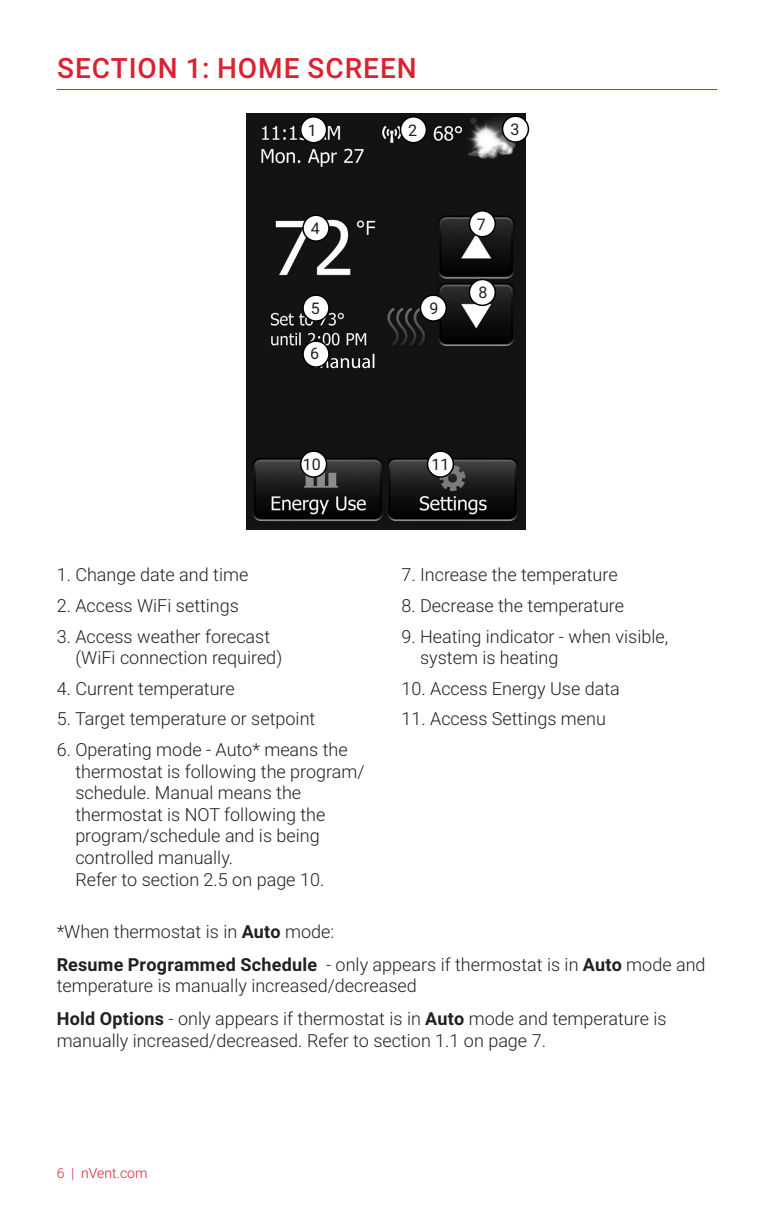
<style>
.page{position:relative;width:774px;height:1224px;background:#fff}
.page>*{position:absolute;margin:0;border:0;box-sizing:border-box;transform-origin:0 0}
.Heading{font:500 28px "Roboto";letter-spacing:.035em;color:#db2230}
.nVent_Body{font:300 18px/21.6px "Roboto";color:#231f20}
.t1{font:16px "Roboto";color:#231f20}
.t2{font:300 14px "Roboto";color:#db2230}
.s1{font-weight:700}
</style>
<div class="page">
<hr style="left:57px;top:89px;width:660px;height:1px;background:#db2230">
<img style="left:246px;top:114px;width:279px;height:416px">
<svg style="left:320px;top:354px;width:54px;height:14px"></svg>
<div style="left:301px;top:117px;width:26px;height:26px;background:#fff;border-radius:50%"></div>
<div style="left:300px;top:116px;width:27px;height:27px;border:2px solid #000;border-radius:50%"></div>
<div style="left:401px;top:117px;width:25px;height:26px;background:#fff;border-radius:50%"></div>
<div style="left:400px;top:116px;width:27px;height:27px;border:2px solid #000;border-radius:50%"></div>
<div style="left:503px;top:116px;width:25px;height:26px;background:#fff;border-radius:50%"></div>
<div style="left:502px;top:115px;width:27px;height:28px;border:2px solid #000;border-radius:50%"></div>
<div style="left:303px;top:215px;width:26px;height:26px;background:#fff;border-radius:50%"></div>
<div style="left:302px;top:214px;width:28px;height:28px;border:2px solid #000;border-radius:50%"></div>
<div style="left:469px;top:211px;width:26px;height:26px;background:#fff;border-radius:50%"></div>
<div style="left:469px;top:210px;width:27px;height:27px;border:2px solid #000;border-radius:50%"></div>
<div style="left:469px;top:279px;width:26px;height:26px;background:#fff;border-radius:50%"></div>
<div style="left:469px;top:279px;width:27px;height:27px;border:2px solid #000;border-radius:50%"></div>
<div style="left:420px;top:295px;width:26px;height:26px;background:#fff;border-radius:50%"></div>
<div style="left:420px;top:294px;width:27px;height:28px;border:2px solid #000;border-radius:50%"></div>
<div style="left:301px;top:451px;width:26px;height:26px;background:#fff;border-radius:50%"></div>
<div style="left:300px;top:450px;width:27px;height:28px;border:2px solid #000;border-radius:50%"></div>
<div style="left:428px;top:451px;width:25px;height:26px;background:#fff;border-radius:50%"></div>
<div style="left:427px;top:450px;width:27px;height:28px;border:2px solid #000;border-radius:50%"></div>
<div style="left:303px;top:295px;width:26px;height:26px;background:#fff;border-radius:50%"></div>
<div style="left:302px;top:294px;width:28px;height:28px;border:2px solid #000;border-radius:50%"></div>
<div style="left:303px;top:341px;width:26px;height:26px;background:#fff;border-radius:50%"></div>
<div style="left:302px;top:340px;width:28px;height:28px;border:2px solid #000;border-radius:50%"></div>
<p class="Heading" style="left:57px;top:48px;width:361px">SECTION 1: HOME SCREEN</p>
<p class="t1" style="left:308px;top:119px;width:10px">1</p>
<p class="t1" style="left:408px;top:119px;width:10px">2</p>
<p class="t1" style="left:511px;top:118px;width:10px">3</p>
<p class="t1" style="left:311px;top:217px;width:10px">4</p>
<p class="t1" style="left:477px;top:213px;width:10px">7</p>
<p class="t1" style="left:311px;top:297px;width:10px">5</p>
<p class="t1" style="left:310px;top:342px;width:10px">6</p>
<p class="t1" style="left:430px;top:297px;width:10px">9</p>
<p class="t1" style="left:479px;top:281px;width:10px">8</p>
<p class="t1" style="left:303px;top:453px;width:19px">10</p>
<p class="t1" style="left:431px;top:453px;width:19px">11</p>
<p class="nVent_Body" style="left:57px;top:563px;width:193px">1. Change date and time</p>
<p class="nVent_Body" style="left:57px;top:594px;width:184px">2. Access WiFi settings</p>
<p class="nVent_Body" style="left:75px;top:625px;width:208px;text-indent:-19px">3. Access weather forecast (WiFi connection required)</p>
<p class="nVent_Body" style="left:57px;top:677px;width:180px">4. Current temperature</p>
<p class="nVent_Body" style="left:57px;top:707px;width:260px">5. Target temperature or setpoint</p>
<p class="nVent_Body" style="left:75px;top:738px;width:291px;text-indent:-19px">6. Operating mode - Auto* means the thermostat is following the program/ schedule. Manual means the thermostat is NOT following the program/schedule and is being controlled manually.<br>Refer to section 2.5 on page 10.</p>
<p class="nVent_Body" style="left:401px;top:563px;width:218px">7. Increase the temperature</p>
<p class="nVent_Body" style="left:401px;top:594px;width:224px">8. Decrease the temperature</p>
<p class="nVent_Body" style="left:420px;top:625px;width:250px;text-indent:-19px">9. Heating indicator - when visible, system is heating</p>
<p class="nVent_Body" style="left:401px;top:677px;width:220px">10. Access Energy Use data</p>
<p class="nVent_Body" style="left:401px;top:707px;width:206px">11. Access Settings menu</p>
<p class="nVent_Body" style="left:57px;top:920px;width:279px">*When thermostat is in <span class="s1">Auto</span> mode:</p>
<p class="nVent_Body" style="left:57px;top:953px;width:650px"><span class="s1">Resume Programmed Schedule</span> - only appears if thermostat is in <span class="s1">Auto</span> mode and temperature is manually increased/decreased</p>
<p class="nVent_Body" style="left:57px;top:1008px;width:611px"><span class="s1">Hold Options</span> - only appears if thermostat is in <span class="s1">Auto</span> mode and temperature is manually increased/decreased. Refer to section 1.1 on page 7.</p>
<p class="t2" style="left:57px;top:1163px;width:92px">6 | nVent.com</p>
</div>
